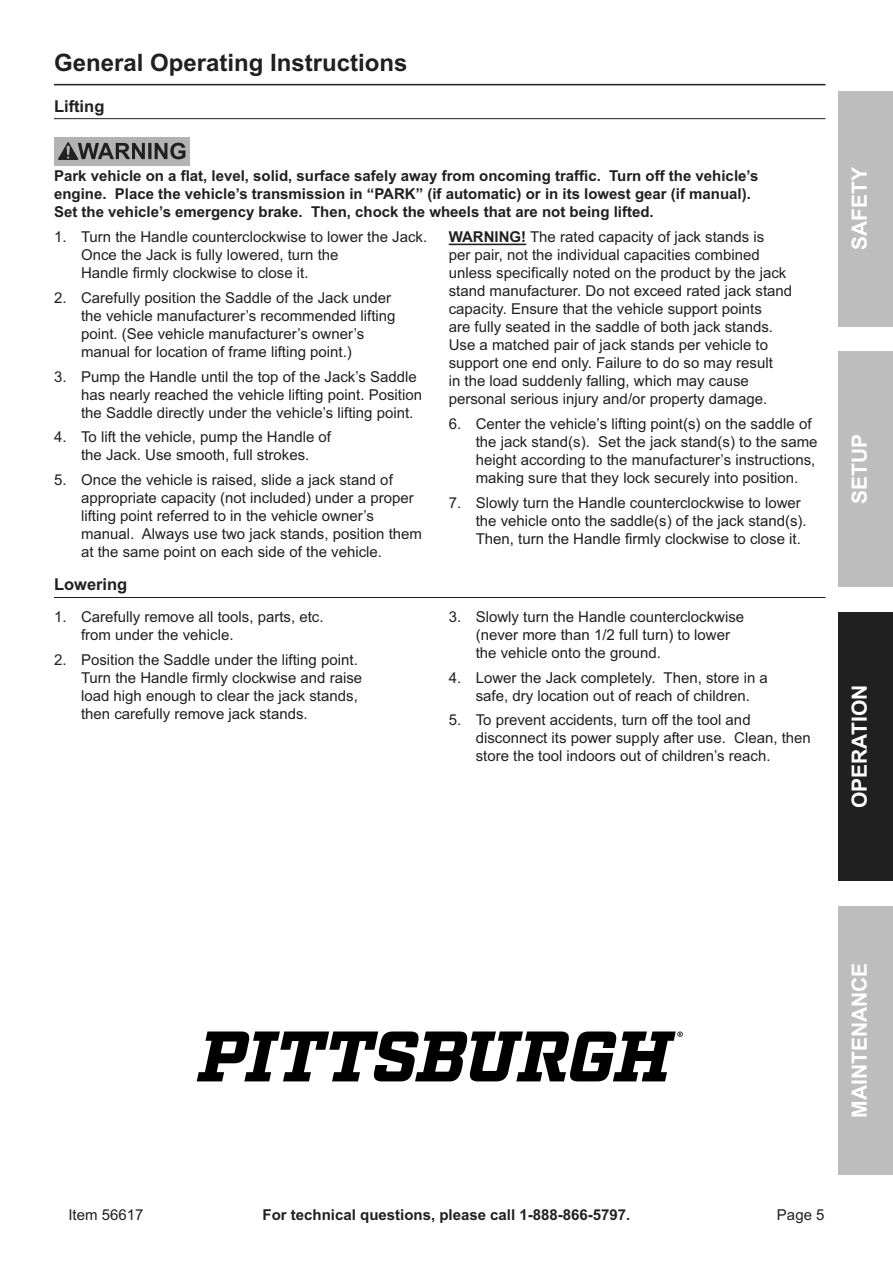
<style>
.page{position:relative;width:893px;height:1263px;background:#fff}
.page>*{position:absolute;margin:0;border:0;box-sizing:border-box;transform-origin:0 0}
.Subheading{font:700 24px "Arial";color:#202020}
.t1{font:700 21px "Arial";color:#fff}
.Topic{font:700 16.5px "Arial";color:#202020}
.Note{font:15px/18px "Arial";color:#202020}
.Safety_Section_Messa{font:700 15px/18px "Arial";color:#202020}
.Note-2{font:700 15px "Arial";color:#202020}
.s1{font-weight:700}
</style>
<div class="page">
<div style="left:839px;top:612px;width:54px;height:269px;background:#202020"></div>
<div style="left:839px;top:91px;width:54px;height:236px;background:#bdbdbd"></div>
<div style="left:839px;top:906px;width:54px;height:269px;background:#bdbdbd"></div>
<div style="left:839px;top:352px;width:54px;height:235px;background:#bdbdbd"></div>
<hr style="left:54px;top:84px;width:771px;height:1px;background:#202020">
<hr style="left:54px;top:118px;width:771px;height:1px;background:#202020">
<div style="left:54px;top:137px;width:135px;height:28px;background:#b3b3b3"></div>
<svg style="left:58px;top:142px;width:127px;height:18px"></svg>
<hr style="left:449px;top:244px;width:77px;height:1px;background:#202020">
<hr style="left:54px;top:597px;width:771px;height:1px;background:#202020">
<svg style="left:197px;top:1031px;width:486px;height:50px"></svg>
<p class="Subheading" style="left:54px;top:47px;width:355px">General Operating Instructions</p>
<p class="Topic" style="left:54px;top:95px;width:52px">Lifting</p>
<p class="Safety_Section_Messa" style="left:54px;top:167px;width:706px">Park vehicle on a flat, level, solid, surface safely away from oncoming traffic. Turn off the vehicle’s engine. Place the vehicle’s transmission in “PAR</p>
<p class="Safety_Section_Messa" style="left:54px;top:185px;width:698px;text-indent:351px">K” (if automatic) or in its lowest gear (if manual).<br>Set the vehicle’s emergency brake. Then, chock the wheels that are not being lifted.</p>
<p class="Note" style="left:81px;top:228px;width:348px;text-indent:-27px">1. Turn the Handle counterclockwise to lower the Jack.<br>Once the Jack is fully lowered, turn the<br>Handle firmly clockwise to close it.</p>
<p class="Note" style="left:81px;top:289px;width:316px;text-indent:-27px">2. Carefully position the Saddle of the Jack under the vehicle manufacturer’s recommended lifting point. (See vehicle manufacturer’s owner’s manual for location of frame lifting point.)</p>
<p class="Note" style="left:81px;top:367px;width:342px;text-indent:-27px">3. Pump the Handle until the top of the Jack’s Saddle has nearly reached the vehicle lifting point. Position the Saddle directly under the vehicle’s lifting point.</p>
<p class="Note" style="left:54px;top:428px;width:279px;text-align:center">4. To lift the vehicle, pump the Handle of the Jack. Use smooth, full strokes.</p>
<p class="Note" style="left:81px;top:471px;width:342px;text-indent:-27px">5. Once the vehicle is raised, slide a jack stand of appropriate capacity (not included) under a proper lifting point referred to in the vehicle owner’s manual. Always use two jack stands, position them at the same point on each side of the vehicle.</p>
<p class="Note" style="left:449px;top:228px;width:345px;text-indent:46px"><span class="s1">ING!</span> The rated capacity of jack stands is<br>per pair, not the individual capacities combined unless specifically noted on the product by the jack stand manufacturer. Do not exceed rated jack stand capacity. Ensure that the vehicle support points<br>are fully seated in the saddle of both jack stands.<br>Use a matched pair of jack stands per vehicle to support one end only. Failure to do so may result<br>in the load suddenly falling, which may cause personal serious injury and/or property damage.</p>
<p class="Note" style="left:476px;top:415px;width:343px;text-indent:-27px">6. Center the vehicle’s lifting point(s) on the saddle of the jack stand(s). Set the jack stand(s) to the same height according to the manufacturer’s instructions, making sure that they lock securely into position.</p>
<p class="Note" style="left:476px;top:493px;width:332px;text-indent:-27px">7. Slowly turn the Handle counterclockwise to lower the vehicle onto the saddle(s) of the jack stand(s).<br>Then, turn the Handle firmly clockwise to close it.</p>
<p class="Note-2" style="left:449px;top:227px;width:25px">WARN</p>
<p class="Topic" style="left:54px;top:573px;width:75px">Lowering</p>
<p class="Note" style="left:81px;top:608px;width:244px;text-indent:-27px">1. Carefully remove all tools, parts, etc. from under the vehicle.</p>
<p class="Note" style="left:81px;top:650px;width:283px;text-indent:-27px">2. Position the Saddle under the lifting point.<br>Turn the Handle firmly clockwise and raise load high enough to clear the jack stands, then carefully remove jack stands.</p>
<p class="Note" style="left:476px;top:608px;width:270px;text-indent:-27px">3. Slowly turn the Handle counterclockwise (never more than 1/2 full turn) to lower the vehicle onto the ground.</p>
<p class="Note" style="left:476px;top:668px;width:294px;text-indent:-27px">4. Lower the Jack completely. Then, store in a safe, dry location out of reach of children.</p>
<p class="Note" style="left:476px;top:711px;width:337px;text-indent:-27px">5. To prevent accidents, turn off the tool and disconnect its power supply after use. Clean, then store the tool indoors out of children’s reach.</p>
<h2 class="t1" style="left:845px;top:250px;width:84px;rotate:-90deg">Safety</h2>
<h2 class="t1" style="left:845px;top:504px;width:72px;rotate:-90deg">Setup</h2>
<h2 class="t1" style="left:845px;top:808px;width:125px;rotate:-90deg">Operation</h2>
<h2 class="t1" style="left:845px;top:1118px;width:154px;rotate:-90deg">Maintenance</h2>
<p class="Note" style="left:68px;top:1206px;width:77px">Item 56617</p>
<p class="Safety_Section_Messa" style="left:263px;top:1206px;width:369px">For technical questions, please call 1-888-866-5797.</p>
<p class="Note" style="left:777px;top:1206px;width:49px">Page 5</p>
</div>
